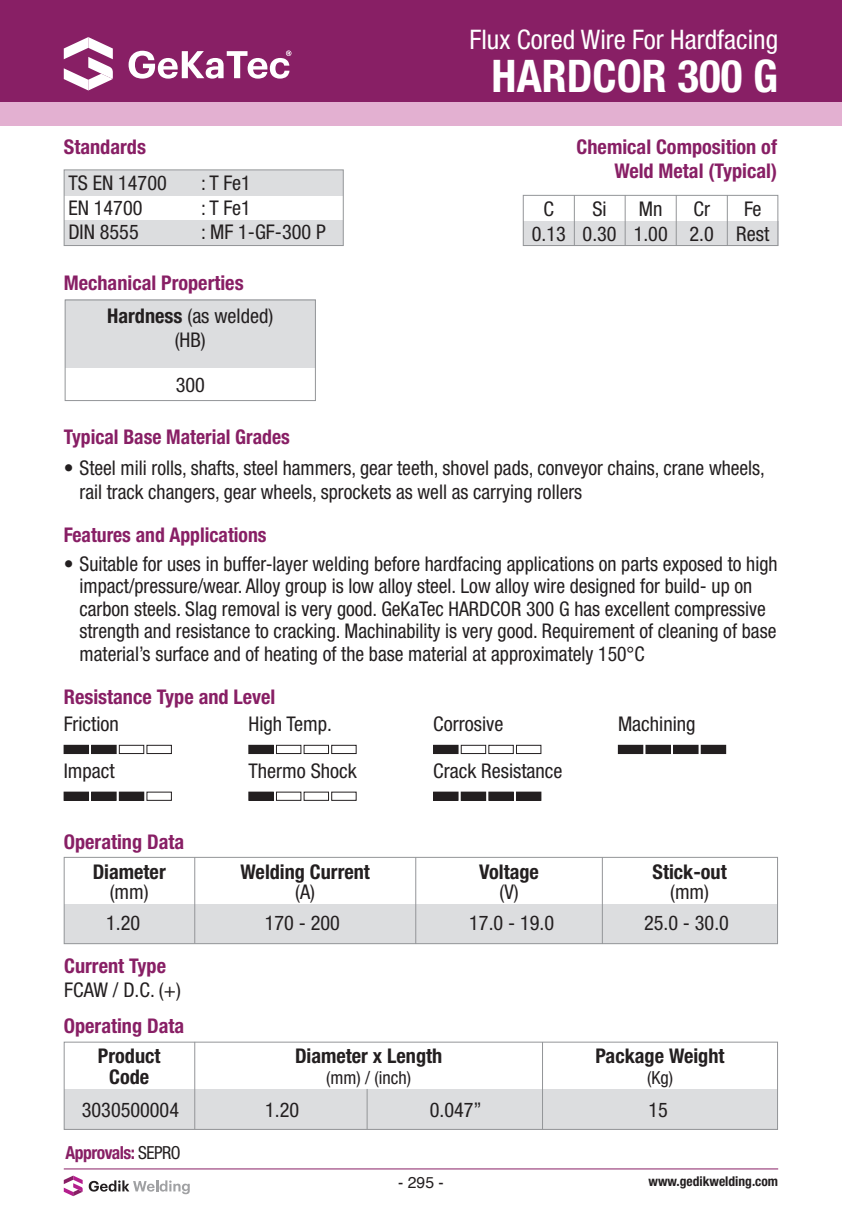
<style>
.page{position:relative;width:842px;height:1212px;background:#fff}
.page>*{position:absolute;margin:0;border:0;box-sizing:border-box;transform-origin:0 0}
.t1{font:700 condensed 45px "Helvetica Neue LT Std";color:#fff}
.t2{font:condensed 27px "Helvetica Neue LT Std";color:#fff}
.t3{font:condensed 20.25px/24.3px "Helvetica Neue LT Std";color:#231f20}
.t4{font:700 condensed 20.25px/24.3px "Helvetica Neue LT Std";color:#881f65;text-align:right}
.t5{font:700 condensed 20.25px/20.2px "Helvetica Neue LT Std";color:#231f20;text-align:center}
.t6{font:700 condensed 18px "Helvetica Neue LT Std";letter-spacing:-.03em;color:#881f65}
.t7{font:condensed 18px "Helvetica Neue LT Std";color:#231f20}
.t8{font:15.75px "Helvetica";color:#231f20}
.t9{font:700 condensed 13.5px "Helvetica Neue LT Std";color:#231f20}
.s1{color:#231f20}
.s2{font-weight:400;color:#231f20}
</style>
<div class="page">
<hr style="left:64px;top:1168px;width:714px;height:1px;background:#881f65">
<svg style="left:89px;top:1180px;width:101px;height:14px"></svg>
<svg style="left:64px;top:1175px;width:19px;height:21px"></svg>
<div style="left:0;top:0;width:842px;height:102px;background:#881f65"></div>
<div style="left:0;top:102px;width:842px;height:23px;background:#e3b0d1"></div>
<div style="left:523px;top:221px;width:255px;height:25px;background:#dcdddf"></div>
<div style="left:523px;top:195px;width:255px;height:51px;border:1px solid #939598"></div>
<hr style="left:625px;top:195px;width:1px;height:51px;background:#939598">
<hr style="left:676px;top:195px;width:1px;height:51px;background:#939598">
<hr style="left:574px;top:195px;width:1px;height:51px;background:#939598">
<hr style="left:727px;top:195px;width:1px;height:51px;background:#939598">
<div style="left:65px;top:300px;width:251px;height:68px;background:#dcdddf"></div>
<div style="left:65px;top:300px;width:251px;height:101px;border:1px solid #939598"></div>
<div style="left:64px;top:170px;width:279px;height:25px;background:#dcdddf"></div>
<div style="left:64px;top:220px;width:279px;height:26px;background:#dcdddf"></div>
<div style="left:64px;top:170px;width:280px;height:76px;border:1px solid #939598"></div>
<div style="left:64px;top:1089px;width:713px;height:41px;background:#dcdddf"></div>
<div style="left:64px;top:1042px;width:714px;height:88px;border:1px solid #939598"></div>
<hr style="left:194px;top:1042px;width:1px;height:87px;background:#939598">
<hr style="left:367px;top:1089px;width:1px;height:40px;background:#939598">
<hr style="left:542px;top:1042px;width:1px;height:88px;background:#939598">
<div style="left:64px;top:904px;width:713px;height:39px;background:#dcdddf"></div>
<div style="left:64px;top:857px;width:714px;height:87px;border:1px solid #939598"></div>
<hr style="left:194px;top:857px;width:1px;height:86px;background:#939598">
<hr style="left:415px;top:857px;width:1px;height:87px;background:#939598">
<hr style="left:602px;top:857px;width:1px;height:87px;background:#939598">
<svg style="left:64px;top:37px;width:49px;height:53px"></svg>
<svg style="left:129px;top:50px;width:162px;height:29px"></svg>
<div style="left:64px;top:745px;width:25px;height:8px;background:#231f20"></div>
<div style="left:64px;top:745px;width:25px;height:9px;border:1px solid #231f20"></div>
<div style="left:119px;top:745px;width:25px;height:9px;border:1px solid #231f20"></div>
<div style="left:92px;top:745px;width:24px;height:8px;background:#231f20"></div>
<div style="left:91px;top:745px;width:25px;height:9px;border:1px solid #231f20"></div>
<div style="left:147px;top:745px;width:25px;height:9px;border:1px solid #231f20"></div>
<div style="left:64px;top:792px;width:25px;height:8px;background:#231f20"></div>
<div style="left:64px;top:792px;width:25px;height:9px;border:1px solid #231f20"></div>
<div style="left:119px;top:792px;width:25px;height:8px;background:#231f20"></div>
<div style="left:119px;top:792px;width:25px;height:9px;border:1px solid #231f20"></div>
<div style="left:92px;top:792px;width:24px;height:8px;background:#231f20"></div>
<div style="left:91px;top:792px;width:25px;height:9px;border:1px solid #231f20"></div>
<div style="left:147px;top:792px;width:25px;height:9px;border:1px solid #231f20"></div>
<div style="left:249px;top:745px;width:24px;height:8px;background:#231f20"></div>
<div style="left:248px;top:745px;width:26px;height:9px;border:1px solid #231f20"></div>
<div style="left:304px;top:745px;width:25px;height:9px;border:1px solid #231f20"></div>
<div style="left:276px;top:745px;width:25px;height:9px;border:1px solid #231f20"></div>
<div style="left:331px;top:745px;width:25px;height:9px;border:1px solid #231f20"></div>
<div style="left:249px;top:792px;width:24px;height:8px;background:#231f20"></div>
<div style="left:248px;top:792px;width:26px;height:9px;border:1px solid #231f20"></div>
<div style="left:304px;top:792px;width:25px;height:9px;border:1px solid #231f20"></div>
<div style="left:276px;top:792px;width:25px;height:9px;border:1px solid #231f20"></div>
<div style="left:331px;top:792px;width:25px;height:9px;border:1px solid #231f20"></div>
<div style="left:434px;top:745px;width:24px;height:8px;background:#231f20"></div>
<div style="left:433px;top:745px;width:25px;height:9px;border:1px solid #231f20"></div>
<div style="left:488px;top:745px;width:26px;height:9px;border:1px solid #231f20"></div>
<div style="left:461px;top:745px;width:25px;height:9px;border:1px solid #231f20"></div>
<div style="left:516px;top:745px;width:25px;height:9px;border:1px solid #231f20"></div>
<div style="left:434px;top:792px;width:24px;height:8px;background:#231f20"></div>
<div style="left:433px;top:792px;width:25px;height:9px;border:1px solid #231f20"></div>
<div style="left:489px;top:792px;width:24px;height:8px;background:#231f20"></div>
<div style="left:488px;top:792px;width:26px;height:9px;border:1px solid #231f20"></div>
<div style="left:461px;top:792px;width:25px;height:8px;background:#231f20"></div>
<div style="left:461px;top:792px;width:25px;height:9px;border:1px solid #231f20"></div>
<div style="left:516px;top:792px;width:25px;height:8px;background:#231f20"></div>
<div style="left:516px;top:792px;width:25px;height:9px;border:1px solid #231f20"></div>
<div style="left:618px;top:745px;width:25px;height:8px;background:#231f20"></div>
<div style="left:618px;top:745px;width:25px;height:9px;border:1px solid #231f20"></div>
<div style="left:674px;top:745px;width:24px;height:8px;background:#231f20"></div>
<div style="left:673px;top:745px;width:25px;height:9px;border:1px solid #231f20"></div>
<div style="left:646px;top:745px;width:24px;height:8px;background:#231f20"></div>
<div style="left:646px;top:745px;width:25px;height:9px;border:1px solid #231f20"></div>
<div style="left:701px;top:745px;width:25px;height:8px;background:#231f20"></div>
<div style="left:701px;top:745px;width:25px;height:9px;border:1px solid #231f20"></div>
<h2 class="t2" style="left:469px;top:24px;width:310px">Flux Cored Wire For Hardfacing</h2>
<h1 class="t1" style="left:492px;top:49px;width:288px">HARDCOR 300 G</h1>
<p class="t4" style="left:64px;top:135px;width:84px">Standards</p>
<p class="t4" style="left:577px;top:135px;width:202px">Chemical Composition of<br>Weld Metal (Typical)</p>
<p class="t3" style="left:583px;top:197px;width:36px;text-align:center">Si<br>0.30</p>
<p class="t3" style="left:634px;top:197px;width:36px">Mn<br>1.00</p>
<p class="t3" style="left:68px;top:171px;width:100px">TS EN 14700</p>
<p class="t3" style="left:201px;top:171px;width:51px">: T Fe1</p>
<p class="t3" style="left:68px;top:195px;width:76px">EN 14700</p>
<p class="t3" style="left:201px;top:195px;width:51px">: T Fe1</p>
<p class="t3" style="left:68px;top:219px;width:72px">DIN 8555</p>
<p class="t3" style="left:201px;top:219px;width:126px">: MF 1-GF-300 P</p>
<p class="t3" style="left:532px;top:197px;width:36px;text-align:center">C<br>0.13</p>
<p class="t3" style="left:690px;top:197px;width:26px">Cr<br>2.0</p>
<p class="t3" style="left:736px;top:197px;width:34px;text-align:center">Fe<br>Rest</p>
<p class="t4" style="left:107px;top:266px;width:168px;line-height:32.9px;text-align:left;text-indent:-43px">Mechanical Properties<br><span class="s1">Hardness</span> <span class="s2">(as welded)</span></p>
<p class="t3" style="left:175px;top:328px;width:33px">(HB)</p>
<p class="t3" style="left:176px;top:372px;width:31px">300</p>
<p class="t4" style="left:64px;top:424px;width:228px">Typical Base Material Grades</p>
<p class="t3" style="left:80px;top:455px;width:687px;text-indent:-16px">• Steel mili rolls, shafts, steel hammers, gear teeth, shovel pads, conveyor chains, crane wheels, rail track changers, gear wheels, sprockets as well as carrying rollers</p>
<p class="t4" style="left:64px;top:522px;width:204px">Features and Applications</p>
<p class="t3" style="left:80px;top:552px;width:699px;line-height:22.5px;text-indent:-16px">• Suitable for uses in buffer-layer welding before hardfacing applications on parts exposed to high impact/pressure/wear. Alloy group is low alloy steel. Low alloy wire designed for build- up on carbon steels. Slag removal is very good. GeKaTec HARDCOR 300 G has excellent compressive strength and resistance to cracking. Machinability is very good. Requirement of cleaning of base material’s surface and of heating of the base material at approximately 150°C</p>
<p class="t4" style="left:64px;top:685px;width:213px">Resistance Type and Level</p>
<p class="t3" style="left:64px;top:712px;width:57px">Friction</p>
<p class="t3" style="left:64px;top:759px;width:52px">Impact</p>
<p class="t3" style="left:248px;top:712px;width:85px">High Temp.</p>
<p class="t3" style="left:248px;top:759px;width:110px">Thermo Shock</p>
<p class="t4" style="left:64px;top:829px;width:122px">Operating Data</p>
<p class="t5" style="left:93px;top:861px;width:75px">Diameter</p>
<p class="t3" style="left:110px;top:879px;width:41px">(mm)</p>
<p class="t5" style="left:241px;top:861px;width:131px">Welding Current</p>
<p class="t3" style="left:295px;top:879px;width:21px">(A)</p>
<p class="t3" style="left:433px;top:712px;width:72px">Corrosive</p>
<p class="t3" style="left:433px;top:759px;width:131px">Crack Resistance</p>
<p class="t5" style="left:479px;top:861px;width:61px">Voltage</p>
<p class="t3" style="left:499px;top:879px;width:21px">(V)</p>
<p class="t3" style="left:618px;top:712px;width:79px">Machining</p>
<p class="t5" style="left:652px;top:861px;width:76px">Stick-out</p>
<p class="t3" style="left:670px;top:879px;width:41px">(mm)</p>
<p class="t3" style="left:106px;top:910px;width:36px">1.20</p>
<p class="t3" style="left:265px;top:910px;width:77px">170 - 200</p>
<p class="t3" style="left:469px;top:910px;width:86px">17.0 - 19.0</p>
<p class="t3" style="left:644px;top:910px;width:86px">25.0 - 30.0</p>
<p class="t4" style="left:64px;top:953px;width:103px">Current Type</p>
<p class="t3" style="left:64px;top:977px;width:118px">FCAW / D.C. (+)</p>
<p class="t4" style="left:64px;top:1014px;width:122px">Operating Data</p>
<p class="t5" style="left:98px;top:1046px;width:64px">Product<br>Code</p>
<p class="t5" style="left:295px;top:1046px;width:149px">Diameter x Length</p>
<p class="t7" style="left:326px;top:1067px;width:86px">(mm) / (inch)</p>
<p class="t5" style="left:596px;top:1046px;width:130px">Package Weight</p>
<p class="t7" style="left:647px;top:1067px;width:28px">(Kg)</p>
<p class="t3" style="left:82px;top:1097px;width:99px">3030500004</p>
<p class="t3" style="left:265px;top:1097px;width:36px">1.20</p>
<p class="t3" style="left:430px;top:1097px;width:53px">0.047”</p>
<p class="t3" style="left:648px;top:1097px;width:21px">15</p>
<p class="t6" style="left:65px;top:1141px;width:117px">Approvals: <span class="s2">SEPRO</span></p>
<p class="t8" style="left:398px;top:1170px;width:47px">- 295 -</p>
<p class="t9" style="left:648px;top:1173px;width:131px">www.gedikwelding.com</p>
</div>
